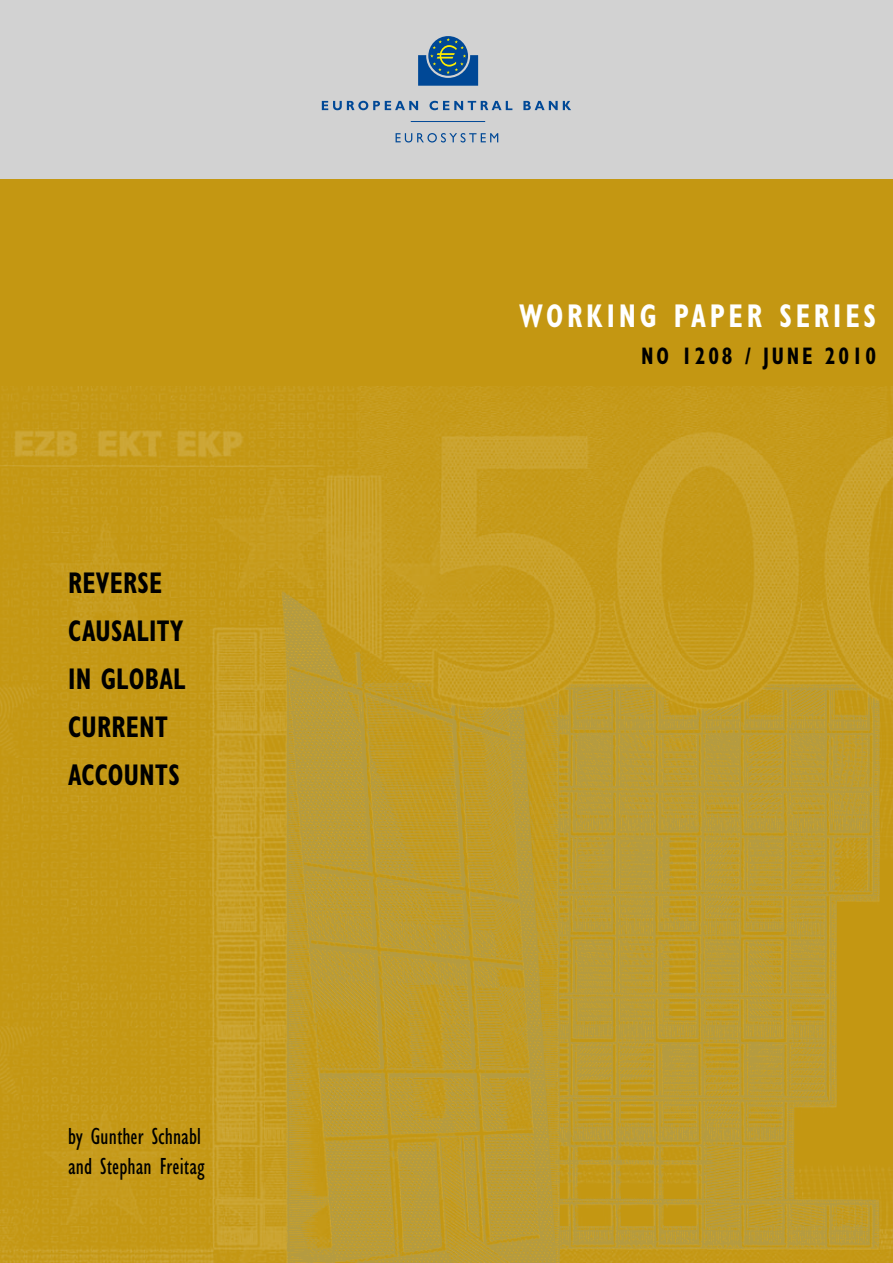
<style>
.page{position:relative;width:893px;height:1263px;background:#fff}
.page>*{position:absolute;margin:0;border:0;box-sizing:border-box;transform-origin:0 0}
.t1{font:700 condensed 33px "Gill Sans MT Pro";letter-spacing:.135em;color:#fff;scale:.85 1}
.t2{font:700 condensed 30px/48px "Gill Sans MT Pro";letter-spacing:.01em;color:#000;scale:.85 1}
.t3{font:condensed 24px/30px "Gill Sans MT Pro";letter-spacing:.005em;color:#000;scale:.95 1}
.t4{font:700 condensed 24px "Gill Sans MT Pro";letter-spacing:.135em;color:#000;scale:.85 1}
</style>
<div class="page">
<div style="left:0;top:170px;width:893px;height:1093px;background:#c49712"></div>
<img style="left:0;top:386px;width:893px;height:877px">
<img style="left:1px;top:434px;width:892px;height:829px">
<div style="left:0;top:0;width:893px;height:179px;background:#d2d2d2"></div>
<svg style="left:428px;top:36px;width:40px;height:40px"></svg>
<svg style="left:418px;top:38px;width:60px;height:48px"></svg>
<svg style="left:322px;top:101px;width:96px;height:9px"></svg>
<svg style="left:429px;top:101px;width:83px;height:9px"></svg>
<svg style="left:523px;top:101px;width:48px;height:9px"></svg>
<svg style="left:396px;top:133px;width:102px;height:9px"></svg>
<hr style="left:411px;top:121px;width:74px;height:1px;background:#004896">
<p class="t2" style="left:68px;top:559px;width:140px">REVERSE<br>CAUSALITY<br>IN GLOBAL<br>CURRENT<br>ACCOUNTS</p>
<p class="t3" style="left:68px;top:1120px;width:145px">by Gunther Schnabl and Stephan Freitag</p>
<p class="t1" style="left:519px;top:296px;width:419px">WORKING PAPER SERIES</p>
<p class="t4" style="left:641px;top:342px;width:278px">NO 1208 / JUNE 2010</p>
</div>
